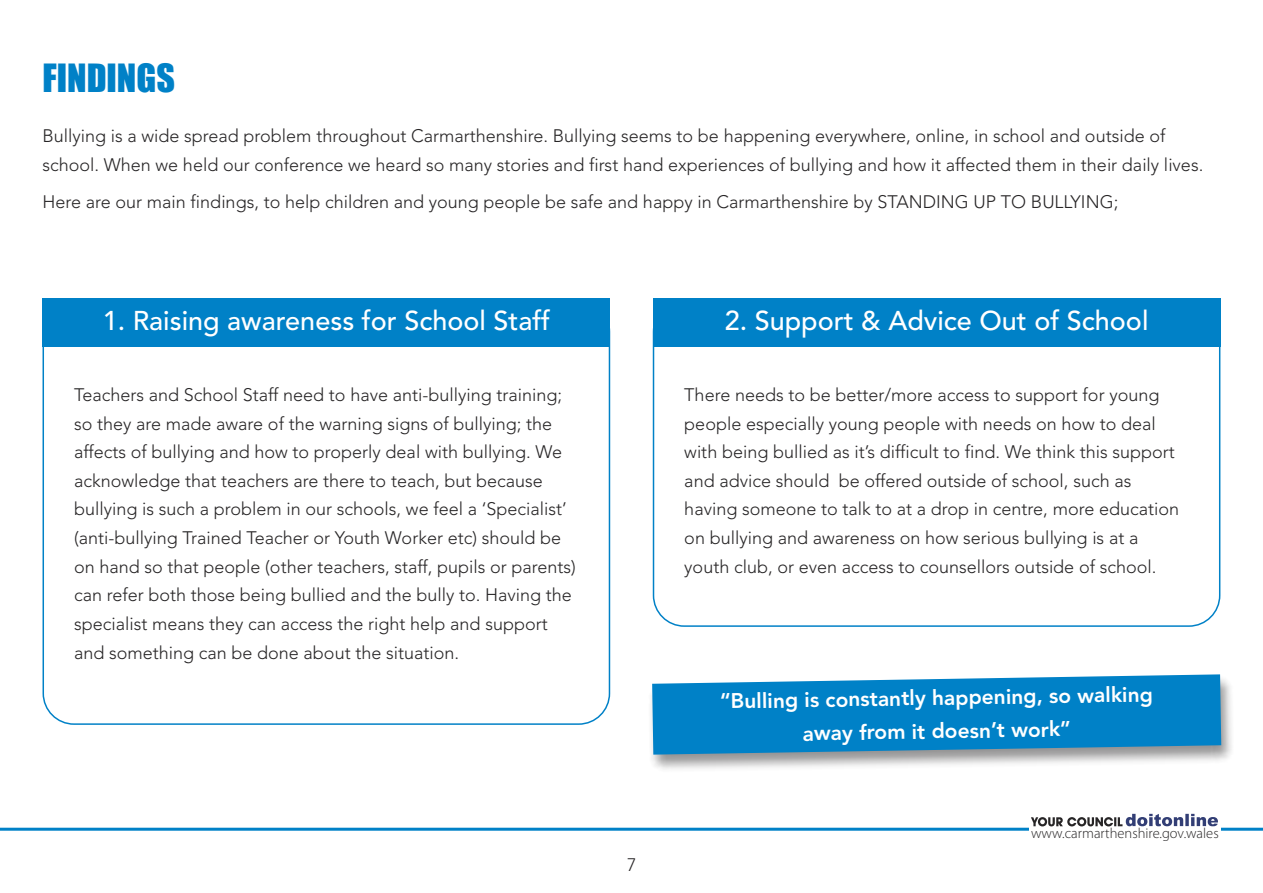
<style>
.page{position:relative;width:1263px;height:893px;background:#fff}
.page>*{position:absolute;margin:0;border:0;box-sizing:border-box;transform-origin:0 0}
.t1{font:36px "Impact";color:#0081c7}
.t2{font:500 27px "Avenir";color:#fff}
.t3{font:800 21px/33.5px "Avenir";color:#fff;text-align:center}
.t4{font:300 18px/28.7px "Avenir";color:#272526}
.t5{font:300 14.55px "Myriad Pro";color:#272526}
</style>
<div class="page">
<hr style="left:0;top:828px;width:1263px;height:3px;background:#0081c7">
<div style="left:1029px;top:812px;width:191px;height:34px;background:#fff"></div>
<svg style="left:1031px;top:814px;width:187px;height:12px"></svg>
<svg style="left:43px;top:346px;width:567px;height:379px"></svg>
<div style="left:43px;top:298px;width:567px;height:48px;background:#0081c7"></div>
<svg style="left:653px;top:346px;width:567px;height:281px"></svg>
<div style="left:653px;top:298px;width:567px;height:48px;background:#0081c7"></div>
<img style="left:651px;top:679px;width:581px;height:90px">
<svg style="left:652px;top:674px;width:569px;height:81px;background:#1a8ac8"></svg>
<h1 class="t1" style="left:43px;top:59px;width:134px">FINDINGS</h1>
<p class="t4" style="left:43px;top:121px;width:1162px">Bullying is a wide spread problem throughout Carmarthenshire. Bullying seems to be happening everywhere, online, in school and outside of school. When we held our conference we heard so many stories and first hand experiences of bullying and how it affected them in their daily lives.</p>
<p class="t4" style="left:43px;top:187px;width:1077px">Here are our main findings, to help children and young people be safe and happy in Carmarthenshire by STANDING UP TO BULLYING;</p>
<h2 class="t2" style="left:103px;top:297px;width:449px">1. Raising awareness for School Staff</h2>
<p class="t4" style="left:74px;top:380px;width:503px">Teachers and School Staff need to have anti-bullying training; so they are made aware of the warning signs of bullying; the affects of bullying and how to properly deal with bullying. We acknowledge that teachers are there to teach, but because bullying is such a problem in our schools, we feel a ‘Specialist’ (anti-bullying Trained Teacher or Youth Worker etc) should be on hand so that people (other teachers, staff, pupils or parents) can refer both those being bullied and the bully to. Having the specialist means they can access the right help and support and something can be done about the situation.</p>
<p class="t4" style="left:627px;top:850px;width:11px">7</p>
<h2 class="t2" style="left:725px;top:297px;width:425px">2. Support &amp; Advice Out of School</h2>
<p class="t4" style="left:684px;top:380px;width:496px">There needs to be better/more access to support for young people especially young people with needs on how to deal with being bullied as it’s difficult to find. We think this support and advice should be offered outside of school, such as having someone to talk to at a drop in centre, more education on bullying and awareness on how serious bullying is at a youth club, or even access to counsellors outside of school.</p>
<p class="t3" style="left:720px;top:685px;width:434px;rotate:-1deg">“Bulling is constantly happening, so walking away from it doesn’t work”</p>
<p class="t5" style="left:1031px;top:828px;width:189px">www.carmarthenshire.gov.wales</p>
</div>
